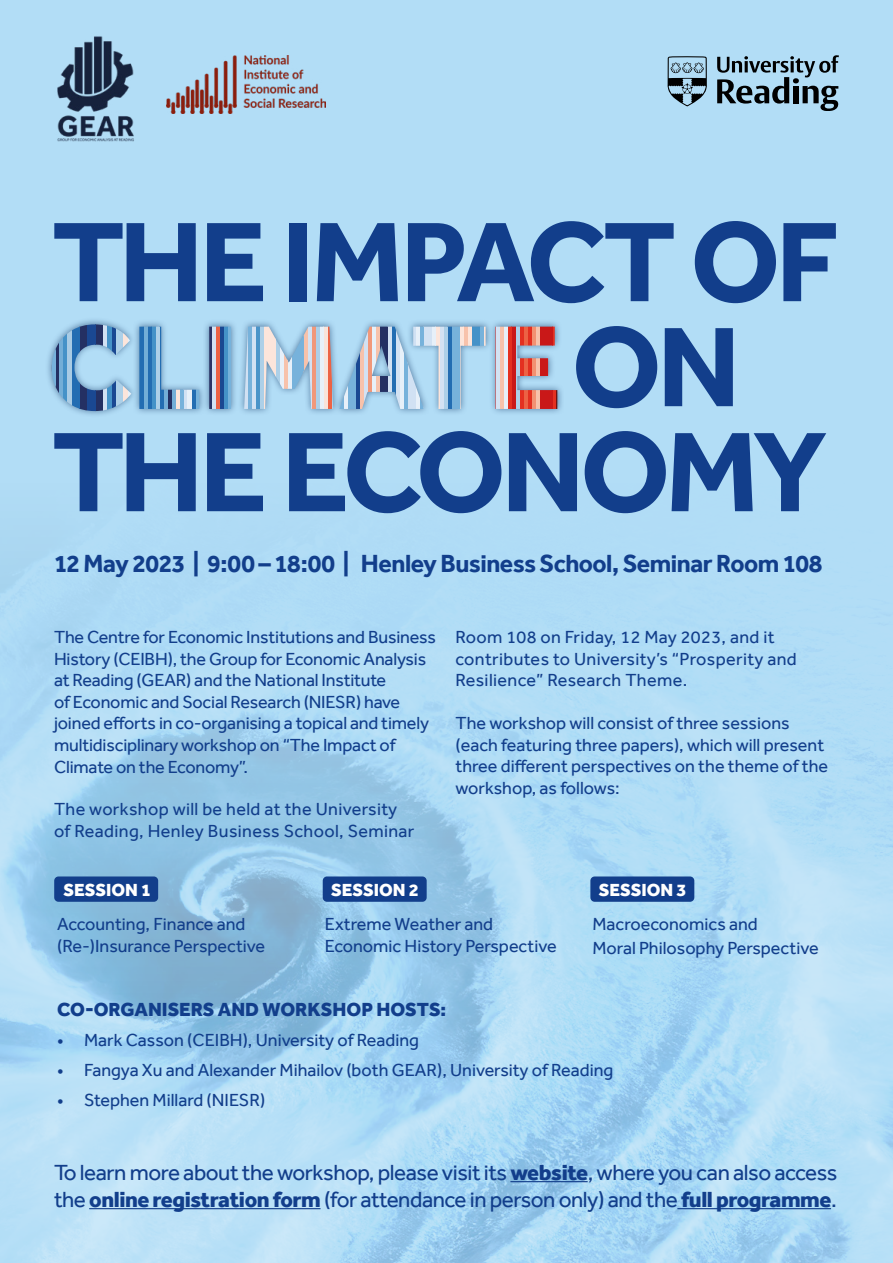
<style>
.page{position:relative;width:893px;height:1263px;background:#b2ddf6}
.page>*{position:absolute;margin:0;border:0;box-sizing:border-box;transform-origin:0 0}
.Heading{font:700 117px "Effra";letter-spacing:-.04em;color:#123e8b}
.t1{font:700 25.5px "Effra";letter-spacing:-.02em;color:#123e8b}
.Body_text-_large{font:22.5px/27px "Effra";letter-spacing:-.02em;color:#123e8b}
.subheader{font:800 19.5px "Effra";color:#123e8b}
.Body_text{font:18px/21.6px "Effra";color:#123e8b}
.Body_text-2{font:18px/21.6px "Effra";letter-spacing:.02em;color:#123e8b}
.session_content{font:18px/21.6px "Effra";color:#123e8b}
.session{font:800 18px "Effra";color:#fff}
.Bullet_point{font:18px "Effra";color:#123e8b}
.s1{font-weight:800}
</style>
<div class="page">
<img style="left:0;top:577px;width:893px;height:686px">
<img style="left:57px;top:36px;width:77px;height:106px">
<img style="left:166px;top:56px;width:159px;height:58px">
<svg style="left:717px;top:55px;width:122px;height:56px"></svg>
<svg style="left:668px;top:56px;width:39px;height:50px"></svg>
<div style="left:45px;top:317px;width:519px;height:101px;background:#274c78;opacity:.67"></div>
<hr style="left:556px;top:324px;width:1px;height:87px;background:#6d1513">
<svg style="left:552px;top:324px;width:4px;height:87px"></svg>
<svg style="left:540px;top:324px;width:12px;height:87px"></svg>
<svg style="left:536px;top:324px;width:4px;height:87px"></svg>
<svg style="left:532px;top:324px;width:4px;height:87px"></svg>
<svg style="left:528px;top:324px;width:4px;height:87px"></svg>
<svg style="left:524px;top:324px;width:4px;height:87px"></svg>
<svg style="left:520px;top:324px;width:4px;height:87px"></svg>
<svg style="left:516px;top:324px;width:4px;height:87px"></svg>
<hr style="left:512px;top:324px;width:4px;height:87px;background:#c91818">
<hr style="left:508px;top:324px;width:4px;height:87px;background:#e43020">
<hr style="left:504px;top:324px;width:4px;height:87px;background:#e7f0f9">
<hr style="left:500px;top:324px;width:4px;height:87px;background:#f7c2ab">
<hr style="left:496px;top:324px;width:4px;height:87px;background:#d3e2f3">
<svg style="left:488px;top:324px;width:8px;height:87px"></svg>
<svg style="left:484px;top:324px;width:4px;height:87px"></svg>
<svg style="left:480px;top:324px;width:4px;height:87px"></svg>
<svg style="left:472px;top:324px;width:8px;height:87px"></svg>
<svg style="left:468px;top:324px;width:4px;height:87px"></svg>
<svg style="left:464px;top:324px;width:4px;height:87px"></svg>
<svg style="left:460px;top:324px;width:4px;height:87px"></svg>
<div style="left:452px;top:324px;width:8px;height:87px;background:#77b2db"></div>
<hr style="left:448px;top:324px;width:4px;height:87px;background:#236db2">
<hr style="left:444px;top:324px;width:4px;height:87px;background:#add0e8">
<hr style="left:440px;top:324px;width:4px;height:87px;background:#d3e2f3">
<svg style="left:436px;top:324px;width:4px;height:87px"></svg>
<svg style="left:432px;top:324px;width:4px;height:87px"></svg>
<svg style="left:424px;top:324px;width:8px;height:87px"></svg>
<svg style="left:420px;top:324px;width:4px;height:87px"></svg>
<svg style="left:416px;top:324px;width:4px;height:87px"></svg>
<svg style="left:408px;top:324px;width:8px;height:87px"></svg>
<svg style="left:404px;top:324px;width:4px;height:87px"></svg>
<svg style="left:400px;top:324px;width:4px;height:87px"></svg>
<svg style="left:396px;top:324px;width:4px;height:87px"></svg>
<svg style="left:392px;top:324px;width:4px;height:87px"></svg>
<svg style="left:388px;top:324px;width:4px;height:87px"></svg>
<svg style="left:380px;top:324px;width:8px;height:87px"></svg>
<svg style="left:376px;top:324px;width:4px;height:87px"></svg>
<svg style="left:372px;top:324px;width:4px;height:87px"></svg>
<svg style="left:368px;top:324px;width:4px;height:87px"></svg>
<svg style="left:364px;top:324px;width:4px;height:87px"></svg>
<svg style="left:360px;top:324px;width:4px;height:87px"></svg>
<svg style="left:356px;top:324px;width:4px;height:87px"></svg>
<svg style="left:348px;top:324px;width:8px;height:87px"></svg>
<svg style="left:344px;top:324px;width:4px;height:87px"></svg>
<svg style="left:336px;top:324px;width:8px;height:87px"></svg>
<svg style="left:332px;top:324px;width:4px;height:87px"></svg>
<svg style="left:328px;top:324px;width:4px;height:87px"></svg>
<hr style="left:324px;top:324px;width:4px;height:87px;background:#f9e3da">
<hr style="left:320px;top:324px;width:4px;height:87px;background:#e7f0f9">
<hr style="left:316px;top:324px;width:4px;height:87px;background:#add0e8">
<hr style="left:312px;top:324px;width:4px;height:87px;background:#f1987a">
<svg style="left:308px;top:324px;width:4px;height:87px"></svg>
<svg style="left:304px;top:324px;width:4px;height:87px"></svg>
<svg style="left:292px;top:324px;width:12px;height:87px"></svg>
<svg style="left:288px;top:324px;width:4px;height:87px"></svg>
<svg style="left:284px;top:324px;width:4px;height:87px"></svg>
<svg style="left:280px;top:324px;width:4px;height:87px"></svg>
<svg style="left:275px;top:324px;width:5px;height:87px"></svg>
<svg style="left:264px;top:324px;width:11px;height:87px"></svg>
<hr style="left:260px;top:324px;width:4px;height:87px;background:#add0e8">
<hr style="left:256px;top:324px;width:4px;height:87px;background:#4a94c9">
<hr style="left:252px;top:324px;width:4px;height:87px;background:#d1e1f3">
<hr style="left:248px;top:324px;width:4px;height:87px;background:#77b2db">
<svg style="left:244px;top:324px;width:4px;height:87px"></svg>
<svg style="left:240px;top:324px;width:4px;height:87px"></svg>
<hr style="left:236px;top:324px;width:4px;height:87px;background:#b0dbf5">
<svg style="left:232px;top:324px;width:4px;height:87px"></svg>
<div style="left:227px;top:324px;width:5px;height:87px;background:#77b2db"></div>
<hr style="left:224px;top:324px;width:3px;height:87px;background:#4592c8">
<hr style="left:220px;top:324px;width:4px;height:87px;background:#1a4892">
<hr style="left:216px;top:324px;width:4px;height:87px;background:#ec6244">
<hr style="left:212px;top:324px;width:4px;height:87px;background:#d3e2f3">
<svg style="left:207px;top:324px;width:5px;height:87px"></svg>
<hr style="left:204px;top:324px;width:3px;height:87px;background:#a8cbe4">
<svg style="left:200px;top:324px;width:4px;height:87px"></svg>
<svg style="left:196px;top:324px;width:4px;height:87px"></svg>
<svg style="left:192px;top:324px;width:4px;height:87px"></svg>
<svg style="left:187px;top:324px;width:5px;height:87px"></svg>
<hr style="left:184px;top:324px;width:3px;height:87px;background:#d1e1f3">
<svg style="left:180px;top:324px;width:4px;height:87px"></svg>
<svg style="left:176px;top:324px;width:4px;height:87px"></svg>
<svg style="left:171px;top:324px;width:5px;height:87px"></svg>
<hr style="left:168px;top:324px;width:3px;height:87px;background:#243063">
<svg style="left:164px;top:324px;width:4px;height:87px"></svg>
<svg style="left:160px;top:324px;width:4px;height:87px"></svg>
<hr style="left:156px;top:324px;width:4px;height:87px;background:#add0e8">
<div style="left:151px;top:324px;width:5px;height:87px;background:#4592c8"></div>
<hr style="left:148px;top:324px;width:3px;height:87px;background:#236db2">
<div style="left:143px;top:324px;width:5px;height:87px;background:#73aed7"></div>
<svg style="left:136px;top:324px;width:7px;height:87px"></svg>
<hr style="left:132px;top:324px;width:4px;height:87px;background:#abd6f0">
<svg style="left:128px;top:324px;width:4px;height:87px"></svg>
<svg style="left:123px;top:324px;width:5px;height:87px"></svg>
<svg style="left:116px;top:324px;width:7px;height:87px"></svg>
<svg style="left:112px;top:324px;width:4px;height:87px"></svg>
<svg style="left:107px;top:324px;width:5px;height:87px"></svg>
<svg style="left:103px;top:324px;width:4px;height:87px"></svg>
<svg style="left:96px;top:324px;width:7px;height:87px"></svg>
<svg style="left:87px;top:324px;width:9px;height:87px"></svg>
<svg style="left:79px;top:324px;width:8px;height:87px"></svg>
<svg style="left:72px;top:324px;width:7px;height:87px"></svg>
<div style="left:67px;top:324px;width:5px;height:87px;background:#a8cbe4"></div>
<svg style="left:63px;top:324px;width:4px;height:87px"></svg>
<svg style="left:59px;top:324px;width:4px;height:87px"></svg>
<svg style="left:55px;top:324px;width:4px;height:87px"></svg>
<hr style="left:52px;top:324px;width:3px;height:87px;background:#77b2db">
<div style="left:54px;top:876px;width:104px;height:26px;background:#123e8b;border-radius:4px"></div>
<div style="left:323px;top:876px;width:104px;height:26px;background:#123e8b;border-radius:4px"></div>
<div style="left:590px;top:876px;width:104px;height:26px;background:#123e8b;border-radius:4px"></div>
<hr style="left:510px;top:1181px;width:78px;height:1px;background:#123e8b">
<hr style="left:89px;top:1208px;width:231px;height:1px;background:#123e8b">
<hr style="left:677px;top:1208px;width:154px;height:1px;background:#123e8b">
<h1 class="Heading" style="left:52px;top:192px;width:788px">THE IMPACT OF</h1>
<h1 class="Heading" style="left:571px;top:297px;width:170px">ON</h1>
<h1 class="Heading" style="left:52px;top:402px;width:777px">THE ECONOMY</h1>
<p class="t1" style="left:54px;top:548px;width:770px">12 May 2023 | 9:00 – 18:00 | Henley Business School, Seminar Room 108</p>
<p class="Body_text" style="left:54px;top:626px;width:384px">The Centre for Economic Institutions and Business History (CEIBH), the Group for Economic Analysis at Reading (GEAR) and the National Institute<br>of Economic and Social Research (NIESR) have joined efforts in co-organising a topical and timely multidisciplinary workshop on “The Impact of Climate on the Economy”.</p>
<p class="Body_text-2" style="left:54px;top:798px;width:362px">The workshop will be held at the University of Reading, Henley Business School, Seminar</p>
<p class="Body_text-2" style="left:455px;top:626px;width:343px">Room 108 on Friday, 12 May 2023, and it contributes to University’s “Prosperity and<br>Resilience” Research Theme.</p>
<p class="Body_text" style="left:455px;top:712px;width:374px">The workshop will consist of three sessions (each featuring three papers), which will present three different perspectives on the theme of the workshop, as follows:</p>
<p class="session" style="left:64px;top:879px;width:89px">SESSION 1</p>
<p class="session_content" style="left:57px;top:913px;width:210px">Accounting, Finance and (Re-)Insurance Perspective</p>
<p class="session" style="left:331px;top:879px;width:89px">SESSION 2</p>
<p class="session_content" style="left:325px;top:913px;width:233px">Extreme Weather and<br>Economic History Perspective</p>
<p class="session" style="left:599px;top:879px;width:89px">SESSION 3</p>
<p class="session_content" style="left:592px;top:912px;width:228px;line-height:23.4px">Macroeconomics and<br>Moral Philosophy Perspective</p>
<h2 class="subheader" style="left:57px;top:997px;width:390px">CO-ORGANISERS AND WORKSHOP HOSTS:</h2>
<p class="Body_text" style="left:57px;top:1028px;width:363px">• Mark Casson (CEIBH), University of Reading</p>
<p class="Body_text" style="left:57px;top:1059px;width:558px">• Fangya Xu and Alexander Mihailov (both GEAR), University of Reading</p>
<p class="Bullet_point" style="left:57px;top:1089px;width:210px">• Stephen Millard (NIESR)</p>
<p class="Body_text-_large" style="left:54px;top:1158px;width:785px">To learn more about the workshop, please visit its <span class="s1">website</span>, where you can also access the <span class="s1">online registration form</span> (for attendance in person only) and the <span class="s1">full programme</span>.</p>
</div>
